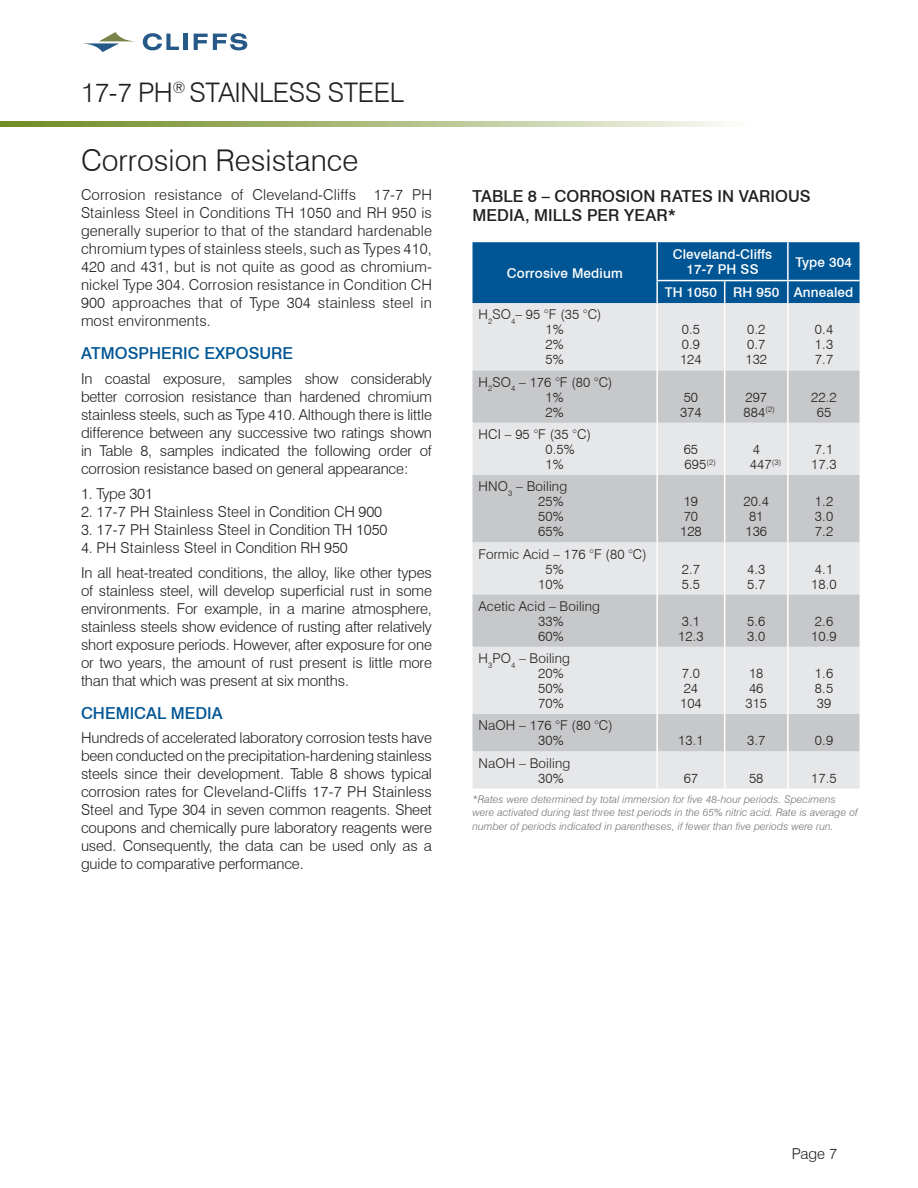
<style>
.page{position:relative;width:918px;height:1188px;background:#fff}
.page>*{position:absolute;margin:0;border:0;box-sizing:border-box;transform-origin:0 0}
.t1{font:300 30px "Swiss 721 BT";color:#231f20}
.t2{font:300 27px "Swiss 721 BT";letter-spacing:-.015em;color:#231f20}
.t3{font:500 16.5px/19.5px "Swiss 721 BT";letter-spacing:.005em;color:#231f20}
.t4{font:500 16.5px "Swiss 721 BT";color:#005595}
.t5{font:300 15px/18px "Swiss 721 BT";letter-spacing:-.01em;color:#231f20;text-align:justify}
.t6{font:300 15px "Swiss 721 BT";letter-spacing:.01em;color:#231f20}
.t7{font:300 13.5px/15px "Swiss 721 BT";letter-spacing:.01em;color:#231f20}
.t8{font:500 13.5px/15px "Swiss 721 BT";letter-spacing:.01em;color:#fff;text-align:center}
.t9{font:italic 300 10.5px/13.5px "Swiss 721 BT";letter-spacing:.01em;color:#717074}
</style>
<div class="page">
<img style="left:0;top:122px;width:725px;height:5px">
<svg style="left:143px;top:33px;width:36px;height:17px"></svg>
<hr style="left:184px;top:34px;width:4px;height:16px;background:#265988">
<svg style="left:194px;top:33px;width:53px;height:17px"></svg>
<svg style="left:82px;top:32px;width:54px;height:20px"></svg>
<div style="left:472px;top:303px;width:388px;height:486px;background:#e6e7e9"></div>
<svg style="left:472px;top:370px;width:388px;height:381px;background:#d5d6d8"></svg>
<hr style="left:656px;top:303px;width:2px;height:67px;background:#fff">
<hr style="left:724px;top:303px;width:1px;height:67px;background:#fff">
<hr style="left:656px;top:370px;width:2px;height:53px;background:#fff">
<hr style="left:724px;top:370px;width:1px;height:53px;background:#fff">
<hr style="left:656px;top:423px;width:2px;height:52px;background:#fff">
<hr style="left:724px;top:423px;width:1px;height:52px;background:#fff">
<hr style="left:656px;top:475px;width:2px;height:67px;background:#fff">
<hr style="left:724px;top:475px;width:1px;height:67px;background:#fff">
<hr style="left:656px;top:542px;width:2px;height:53px;background:#fff">
<hr style="left:724px;top:542px;width:1px;height:53px;background:#fff">
<hr style="left:656px;top:595px;width:2px;height:52px;background:#fff">
<hr style="left:724px;top:595px;width:1px;height:52px;background:#fff">
<hr style="left:656px;top:647px;width:2px;height:67px;background:#fff">
<hr style="left:724px;top:647px;width:1px;height:67px;background:#fff">
<hr style="left:656px;top:714px;width:2px;height:37px;background:#fff">
<hr style="left:724px;top:714px;width:1px;height:37px;background:#fff">
<hr style="left:656px;top:751px;width:2px;height:38px;background:#fff">
<hr style="left:724px;top:751px;width:1px;height:38px;background:#fff">
<hr style="left:787px;top:303px;width:2px;height:67px;background:#fff">
<hr style="left:787px;top:370px;width:2px;height:53px;background:#fff">
<hr style="left:787px;top:423px;width:2px;height:52px;background:#fff">
<hr style="left:787px;top:475px;width:2px;height:67px;background:#fff">
<hr style="left:787px;top:542px;width:2px;height:53px;background:#fff">
<hr style="left:787px;top:595px;width:2px;height:52px;background:#fff">
<hr style="left:787px;top:647px;width:2px;height:67px;background:#fff">
<hr style="left:787px;top:714px;width:2px;height:37px;background:#fff">
<hr style="left:787px;top:751px;width:2px;height:38px;background:#fff">
<div style="left:472px;top:242px;width:388px;height:61px;background:#005595"></div>
<hr style="left:787px;top:281px;width:2px;height:22px;background:#fff">
<hr style="left:656px;top:280px;width:69px;height:1px;background:#fff">
<hr style="left:725px;top:280px;width:63px;height:1px;background:#fff">
<hr style="left:788px;top:280px;width:72px;height:1px;background:#fff">
<h2 class="t2" style="left:81px;top:76px;width:324px">17-7 PH<sup>®</sup> STAINLESS STEEL</h2>
<h1 class="t1" style="left:81px;top:142px;width:279px">Corrosion Resistance</h1>
<p class="t5" style="left:81px;top:186px;width:352px">Corrosion resistance of Cleveland-Cliffs 17-7 PH Stainless Steel in Conditions TH 1050 and RH 950 is generally superior to that of the standard hardenable chromium types of stainless steels, such as Types 410, 420 and 431, but is not quite as good as chromium&shy;nickel Type 304. Corrosion resistance in Condition CH 900 approaches that of Type 304 stainless steel in most environments.</p>
<p class="t4" style="left:81px;top:344px;width:214px">ATMOSPHERIC EXPOSURE</p>
<p class="t5" style="left:81px;top:370px;width:352px">In coastal exposure, samples show considerably better corrosion resistance than hardened chromium stainless steels, such as Type 410. Although there is little difference between any successive two ratings shown in Table 8, samples indicated the following order of corrosion resistance based on general appearance:</p>
<p class="t5" style="left:81px;top:484px;width:74px">1. Type 301</p>
<p class="t6" style="left:81px;top:502px;width:303px">2. 17-7 PH Stainless Steel in Condition CH 900</p>
<p class="t6" style="left:81px;top:520px;width:308px">3. 17-7 PH Stainless Steel in Condition TH 1050</p>
<p class="t5" style="left:81px;top:535px;width:353px;line-height:24.8px">4. PH Stainless Steel in Condition RH 950<br>In all heat-treated conditions, the alloy, like other types</p>
<p class="t5" style="left:81px;top:581px;width:353px">of stainless steel, will develop superficial rust in some environments. For example, in a marine atmosphere, stainless steels show evidence of rusting after relatively short exposure periods. However, after exposure for one or two years, the amount of rust present is little more than that which was present at six months.</p>
<p class="t4" style="left:81px;top:703px;width:143px">CHEMICAL MEDIA</p>
<p class="t5" style="left:81px;top:729px;width:352px">Hundreds of accelerated laboratory corrosion tests have been conducted on the precipitation-hardening stainless steels since their development. Table 8 shows typical corrosion rates for Cleveland-Cliffs 17-7 PH Stainless Steel and Type 304 in seven common reagents. Sheet coupons and chemically pure laboratory reagents were used. Consequently, the data can be used only as a guide to comparative performance.</p>
<p class="t3" style="left:472px;top:186px;width:340px">TABLE 8 – CORROSION RATES IN VARIOUS<br>MEDIA, MILLS PER YEAR*</p>
<p class="t8" style="left:507px;top:265px;width:117px">Corrosive Medium</p>
<p class="t7" style="left:546px;top:307px;width:57px;text-indent:-67px">H<sub>2</sub>SO<sub>4</sub>– 95 °F (35 °C)<br>1%<br>2%<br>5%</p>
<p class="t7" style="left:546px;top:374px;width:69px;text-indent:-67px">H<sub>2</sub>SO<sub>4</sub> – 176 °F (80 °C)<br>1%<br>2%</p>
<p class="t7" style="left:546px;top:427px;width:47px;text-indent:-67px">HCI – 95 °F (35 °C)<br>0.5%<br>1%</p>
<p class="t7" style="left:538px;top:479px;width:31px;text-indent:-60px">HNO<sub>3</sub> – Boiling<br>25%<br>50%<br>65%</p>
<p class="t7" style="left:479px;top:546px;width:170px">Formic Acid – 176 °F (80 °C)</p>
<p class="t7" style="left:546px;top:561px;width:20px">5%</p>
<p class="t7" style="left:538px;top:576px;width:27px">10%</p>
<p class="t7" style="left:538px;top:598px;width:63px;text-indent:-60px">Acetic Acid – Boiling<br>33%<br>60%</p>
<p class="t7" style="left:538px;top:651px;width:33px;text-indent:-60px">H<sub>3</sub>PO<sub>4</sub> – Boiling<br>20%<br>50%<br>70%</p>
<p class="t7" style="left:538px;top:718px;width:76px;text-indent:-60px">NaOH – 176 °F (80 °C)<br>30%</p>
<p class="t8" style="left:673px;top:247px;width:101px">Cleveland-Cliffs<br>17-7 PH SS</p>
<p class="t8" style="left:795px;top:254px;width:58px">Type 304</p>
<p class="t8" style="left:665px;top:285px;width:190px">TH 1050 RH 950 Annealed</p>
<p class="t7" style="left:680px;top:322px;width:23px">0.5<br>0.9<br>124</p>
<p class="t7" style="left:745px;top:322px;width:23px">0.2<br>0.7<br>132</p>
<p class="t7" style="left:815px;top:322px;width:20px;text-align:justify">0.4<br>1.3<br>7.7</p>
<p class="t7" style="left:680px;top:389px;width:23px">50<br>374</p>
<p class="t7" style="left:744px;top:389px;width:33px">297<br>884<sup>(2)</sup></p>
<p class="t7" style="left:811px;top:389px;width:27px;text-align:center">22.2<br>65</p>
<p class="t7" style="left:684px;top:442px;width:34px">65<br>695<sup>(2)</sup></p>
<p class="t7" style="left:750px;top:442px;width:33px">4<br>447<sup>(3)</sup></p>
<p class="t7" style="left:811px;top:442px;width:27px">7.1<br>17.3</p>
<p class="t7" style="left:680px;top:494px;width:23px">19<br>70<br>128</p>
<p class="t7" style="left:743px;top:494px;width:27px">20.4<br>81<br>136</p>
<p class="t7" style="left:815px;top:494px;width:20px;text-align:justify">1.2<br>3.0<br>7.2</p>
<p class="t7" style="left:682px;top:561px;width:20px">2.7<br>5.5</p>
<p class="t7" style="left:747px;top:561px;width:20px">4.3<br>5.7</p>
<p class="t7" style="left:811px;top:561px;width:27px">4.1<br>18.0</p>
<p class="t7" style="left:678px;top:613px;width:27px">3.1<br>12.3</p>
<p class="t7" style="left:747px;top:613px;width:20px">5.6<br>3.0</p>
<p class="t7" style="left:811px;top:613px;width:27px">2.6<br>10.9</p>
<p class="t7" style="left:680px;top:666px;width:23px">7.0<br>24<br>104</p>
<p class="t7" style="left:745px;top:666px;width:23px">18<br>46<br>315</p>
<p class="t7" style="left:815px;top:666px;width:20px;text-align:justify">1.6<br>8.5<br>39</p>
<p class="t7" style="left:678px;top:733px;width:27px">13.1</p>
<p class="t7" style="left:747px;top:733px;width:20px">3.7</p>
<p class="t7" style="left:815px;top:733px;width:20px">0.9</p>
<p class="t7" style="left:538px;top:755px;width:34px;text-indent:-60px">NaOH – Boiling<br>30%</p>
<p class="t7" style="left:684px;top:770px;width:16px">67</p>
<p class="t7" style="left:749px;top:770px;width:16px">58</p>
<p class="t7" style="left:811px;top:770px;width:27px">17.5</p>
<p class="t9" style="left:472px;top:792px;width:387px">*Rates were determined by total immersion for five 48-hour periods. Specimens were activated during last three test periods in the 65% nitric acid. Rate is average of number of periods indicated in parentheses, if fewer than five periods were run.</p>
<p class="t5" style="left:792px;top:1144px;width:47px">Page 7</p>
</div>
